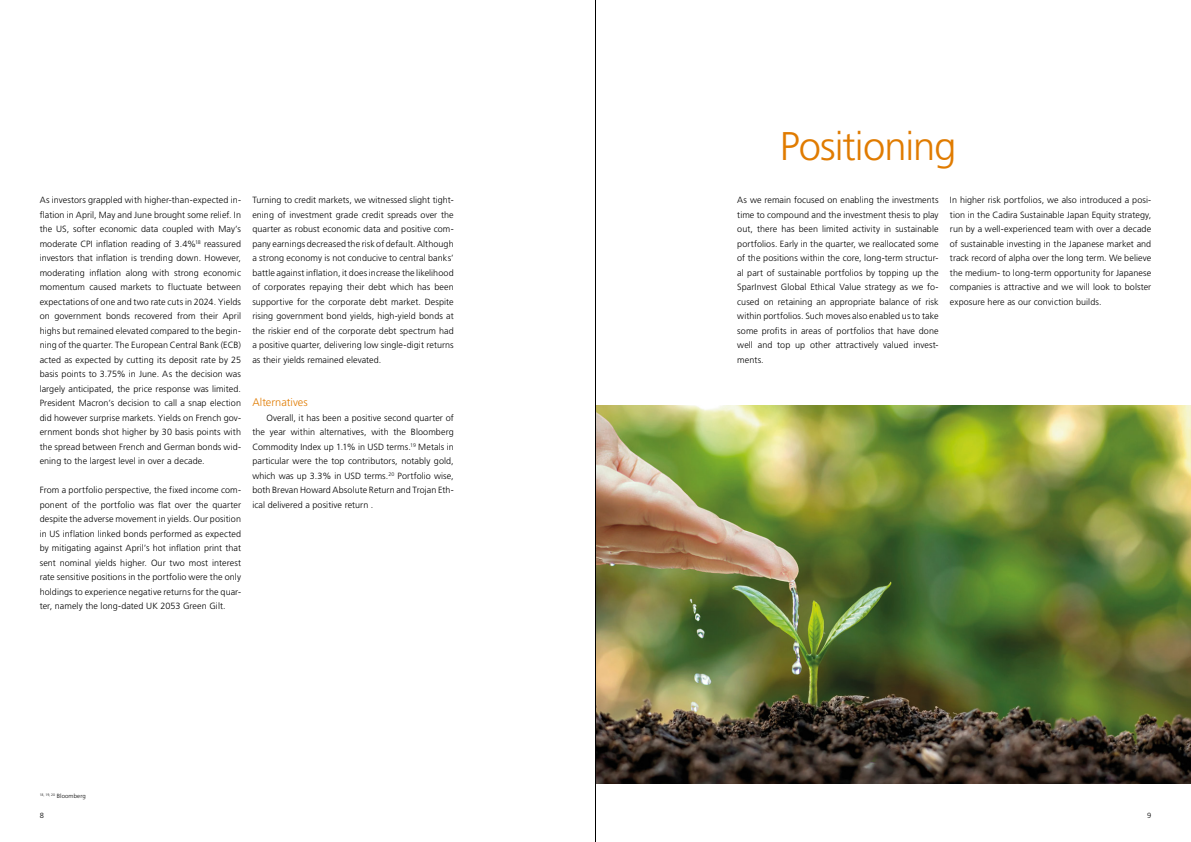
<style>
.page{position:relative;width:1191px;height:842px;background:#fff}
.page>*{position:absolute;margin:0;border:0;box-sizing:border-box;transform-origin:0 0}
.t1{font:300 40px "Frutiger LT Std";letter-spacing:-.025em;color:#e07b00}
.t2{font:300 11px "Frutiger LT Std";letter-spacing:.005em;color:#e07b00}
.t3{font:300 9px/14.5px "Frutiger LT Std";letter-spacing:.005em;color:#000;text-align:justify}
.t4{font:300 7.5px "Frutiger LT Std";color:#000}
.t5{font:300 6px "Frutiger LT Std";letter-spacing:.02em;color:#000}
</style>
<div class="page">
<img style="left:596px;top:406px;width:595px;height:377px">
<hr style="left:595px;top:0;width:1px;height:842px;background:#000">
<p class="t3" style="left:40px;top:193px;width:203px">As investors grappled with higher-than-expected in&shy;flation in April, May and June brought some relief. In the US, softer economic data coupled with May’s moderate CPI inflation reading of 3.4%<sup>18</sup> reassured investors that inflation is trending down. However, moderating inflation along with strong economic momentum caused markets to fluctuate between expectations of one and two rate cuts in 2024. Yields on government bonds recovered from their April highs but remained elevated compared to the begin&shy;ning of the quarter. The European Central Bank (ECB) acted as expected by cutting its deposit rate by 25 basis points to 3.75% in June. As the decision was largely anticipated, the price response was limited.<br>President Macron’s decision to call a snap election did however surprise markets. Yields on French gov&shy;ernment bonds shot higher by 30 basis points with the spread between French and German bonds wid&shy;ening to the largest level in over a decade.</p>
<p class="t3" style="left:40px;top:483px;width:203px">From a portfolio perspective, the fixed income com&shy;ponent of the portfolio was flat over the quarter despite the adverse movement in yields. Our position in US inflation linked bonds performed as expected by mitigating against April’s hot inflation print that sent nominal yields higher. Our two most interest rate sensitive positions in the portfolio were the only holdings to experience negative returns for the quar&shy;ter, namely the long-dated UK 2053 Green Gilt.</p>
<p class="t3" style="left:252px;top:193px;width:203px">Turning to credit markets, we witnessed slight tight&shy;ening of investment grade credit spreads over the quarter as robust economic data and positive com&shy;pany earnings decreased the risk of default. Although a strong economy is not conducive to central banks’ battle against inflation, it does increase the likelihood of corporates repaying their debt which has been supportive for the corporate debt market. Despite rising government bond yields, high-yield bonds at the riskier end of the corporate debt spectrum had a positive quarter, delivering low single-digit returns as their yields remained elevated.</p>
<p class="t2" style="left:252px;top:396px;width:57px">Alternatives</p>
<p class="t3" style="left:252px;top:410px;width:203px;text-indent:14px">Overall, it has been a positive second quarter of the year within alternatives, with the Bloomberg Commodity Index up 1.1% in USD terms.<sup>19</sup> Metals in particular were the top contributors, notably gold, which was up 3.3% in USD terms.<sup>20</sup> Portfolio wise, both Brevan Howard Absolute Return and Trojan Eth&shy;ical delivered a positive return .</p>
<p class="t5" style="left:40px;top:792px;width:48px"><sup>18,</sup> <sup>19,</sup> <sup>20</sup> Bloomberg</p>
<h1 class="t1" style="left:780px;top:124px;width:178px">Positioning</h1>
<p class="t3" style="left:737px;top:193px;width:203px">As we remain focused on enabling the investments time to compound and the investment thesis to play out, there has been limited activity in sustainable portfolios. Early in the quarter, we reallocated some of the positions within the core, long-term structur&shy;al part of sustainable portfolios by topping up the SparInvest Global Ethical Value strategy as we fo&shy;cused on retaining an appropriate balance of risk within portfolios. Such moves also enabled us to take some profits in areas of portfolios that have done well and top up other attractively valued invest&shy;ments.</p>
<p class="t3" style="left:950px;top:193px;width:203px">In higher risk portfolios, we also introduced a posi&shy;tion in the Cadira Sustainable Japan Equity strategy, run by a well-experienced team with over a decade of sustainable investing in the Japanese market and track record of alpha over the long term. We believe the medium- to long-term opportunity for Japanese companies is attractive and we will look to bolster exposure here as our conviction builds.</p>
<p class="t4" style="left:40px;top:811px;width:6px">8</p>
<p class="t4" style="left:1147px;top:811px;width:6px">9</p>
</div>
